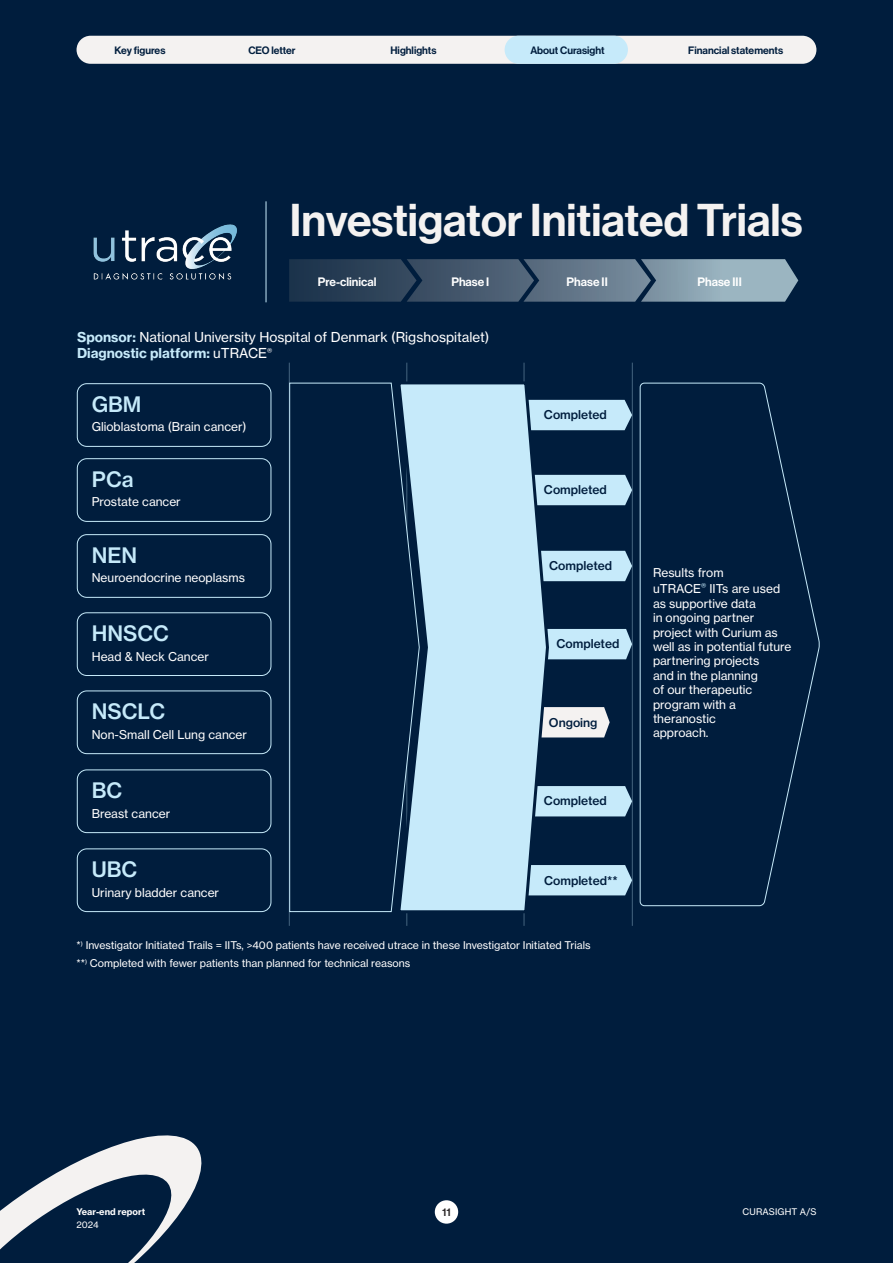
<style>
.page{position:relative;width:893px;height:1263px;background:#001d3d}
.page>*{position:absolute;margin:0;border:0;box-sizing:border-box;transform-origin:0 0}
.H1_vit{font:45px "N Haas Grotesk DS Pro 65 Md";color:#f4f2f1}
.Sid_10__11_rubrik{font:21px "N Haas Grotesk TX Pro 65 Md";color:#c6eafa}
.t1{font:13.5px "N Haas Grotesk TX Pro 55 Rg";color:#fff}
.t2{font:13.5px "N Haas Grotesk TX Pro 75 Bd";color:#c6eafa}
.Sid_10__11_underrubrik{font:12px/14.4px "N Haas Grotesk TX Pro 55 Rg";color:#fff}
.t3{font:12px "N Haas Grotesk TX Pro 65 Md";color:#001d3d}
.Sid_10_11_Phase_titles{font:12px "N Haas Grotesk DS Pro 65 Md";color:#fff}
.t4{font:10.5px "N Haas Grotesk TX Pro 55 Rg";color:#fff}
.MASTER_segment{font:10.5px "N Haas Grotesk DS Pro 65 Md";color:#001d3d}
.t5{font:10.5px "N Haas Grotesk TX Pro 65 Md";color:#231f20}
.t6{font:9px "N Haas Grotesk TX Pro 55 Rg";letter-spacing:.015em;color:#fff}
.t7{font:9px "N Haas Grotesk TX Pro 75 Bd";color:#fff}
.s1{font-family:"N Haas Grotesk TX Pro 75 Bd";color:#c6eafa}
.s2{font-family:"N Haas Grotesk TX Pro 55 Rg";color:#fff}
</style>
<div class="page">
<div style="left:435px;top:1200px;width:23px;height:24px;background:#fff;border-radius:50%"></div>
<svg style="left:0;top:1135px;width:202px;height:128px"></svg>
<div style="left:77px;top:36px;width:739px;height:28px;background:#f4f2f1;border-radius:14px"></div>
<div style="left:505px;top:36px;width:123px;height:28px;background:#c6eafa;border-radius:14px"></div>
<div style="left:550px;top:865px;width:82px;height:30px;background:#c6eafa"></div>
<div style="left:550px;top:400px;width:82px;height:30px;background:#c6eafa"></div>
<svg style="left:640px;top:383px;width:180px;height:523px"></svg>
<div style="left:550px;top:475px;width:82px;height:30px;background:#c6eafa"></div>
<div style="left:550px;top:551px;width:82px;height:30px;background:#c6eafa"></div>
<div style="left:550px;top:629px;width:82px;height:30px;background:#c6eafa"></div>
<svg style="left:550px;top:786px;width:82px;height:30px;background:#bde1f2"></svg>
<svg style="left:550px;top:707px;width:60px;height:30px;background:#e6e6e7"></svg>
<svg style="left:289px;top:259px;width:509px;height:43px;background:#576d80"></svg>
<div style="left:77px;top:383px;width:194px;height:64px;border:1px solid #c6eafa;border-radius:10px"></div>
<div style="left:77px;top:458px;width:194px;height:64px;border:1px solid #c6eafa;border-radius:10px"></div>
<div style="left:77px;top:534px;width:194px;height:63px;border:1px solid #c6eafa;border-radius:10px"></div>
<div style="left:77px;top:613px;width:194px;height:63px;border:1px solid #c6eafa;border-radius:10px"></div>
<div style="left:77px;top:691px;width:194px;height:63px;border:1px solid #c6eafa;border-radius:10px"></div>
<div style="left:77px;top:770px;width:194px;height:63px;border:1px solid #c6eafa;border-radius:10px"></div>
<div style="left:77px;top:849px;width:194px;height:63px;border:1px solid #c6eafa;border-radius:10px"></div>
<hr style="left:407px;top:363px;width:1px;height:563px;background:#c6eafa">
<hr style="left:289px;top:363px;width:1px;height:563px;background:#c6eafa">
<hr style="left:524px;top:363px;width:1px;height:563px;background:#c6eafa">
<hr style="left:632px;top:363px;width:1px;height:563px;background:#c6eafa">
<img style="left:93px;top:224px;width:144px;height:56px">
<svg style="left:289px;top:383px;width:106px;height:529px"></svg>
<svg style="left:395px;top:380px;width:155px;height:535px"></svg>
<hr style="left:266px;top:201px;width:1px;height:101px;background:#c6eafa">
<p class="MASTER_segment" style="left:115px;top:44px;width:52px">Key figures</p>
<p class="MASTER_segment" style="left:248px;top:44px;width:49px">CEO letter</p>
<p class="MASTER_segment" style="left:390px;top:44px;width:48px">Highlights</p>
<p class="MASTER_segment" style="left:530px;top:44px;width:76px">About Curasight</p>
<p class="MASTER_segment" style="left:688px;top:44px;width:96px">Financial statements</p>
<p class="H1_vit" style="left:290px;top:194px;width:514px">Investigator Initiated Trials</p>
<p class="Sid_10_11_Phase_titles" style="left:318px;top:274px;width:60px">Pre-clinical</p>
<p class="Sid_10_11_Phase_titles" style="left:451px;top:274px;width:40px">Phase I</p>
<p class="Sid_10_11_Phase_titles" style="left:567px;top:274px;width:43px">Phase II</p>
<p class="Sid_10_11_Phase_titles" style="left:698px;top:274px;width:46px">Phase III</p>
<p class="t1" style="left:77px;top:329px;width:414px"><span class="s1">Sponsor:</span> National University Hospital of Denmark (Rigshospitalet)</p>
<p class="t2" style="left:77px;top:345px;width:197px">Diagnostic platform: <span class="s2">uTRACE</span><sup>®</sup></p>
<p class="Sid_10__11_rubrik" style="left:92px;top:391px;width:51px">GBM</p>
<p class="Sid_10__11_underrubrik" style="left:92px;top:420px;width:156px">Glioblastoma (Brain cancer)</p>
<p class="Sid_10__11_rubrik" style="left:92px;top:466px;width:43px">PCa</p>
<p class="Sid_10__11_underrubrik" style="left:92px;top:495px;width:91px">Prostate cancer</p>
<p class="Sid_10__11_rubrik" style="left:92px;top:542px;width:47px">NEN</p>
<p class="Sid_10__11_underrubrik" style="left:92px;top:571px;width:155px">Neuroendocrine neoplasms</p>
<p class="Sid_10__11_rubrik" style="left:92px;top:621px;width:79px">HNSCC</p>
<p class="Sid_10__11_underrubrik" style="left:92px;top:649px;width:119px">Head &amp; Neck Cancer</p>
<p class="Sid_10__11_rubrik" style="left:92px;top:698px;width:75px">NSCLC</p>
<p class="Sid_10__11_underrubrik" style="left:92px;top:727px;width:157px">Non-Small Cell Lung cancer</p>
<p class="Sid_10__11_rubrik" style="left:92px;top:777px;width:32px">BC</p>
<p class="Sid_10__11_underrubrik" style="left:92px;top:806px;width:80px">Breast cancer</p>
<p class="Sid_10__11_rubrik" style="left:92px;top:856px;width:47px">UBC</p>
<p class="Sid_10__11_underrubrik" style="left:92px;top:885px;width:129px">Urinary bladder cancer</p>
<p class="t3" style="left:544px;top:407px;width:64px">Completed</p>
<p class="t3" style="left:544px;top:482px;width:64px">Completed</p>
<p class="t3" style="left:549px;top:558px;width:64px">Completed</p>
<p class="t3" style="left:556px;top:636px;width:64px">Completed</p>
<p class="t3" style="left:549px;top:715px;width:50px">Ongoing</p>
<p class="t3" style="left:544px;top:793px;width:64px">Completed</p>
<p class="t3" style="left:544px;top:873px;width:75px">Completed**</p>
<p class="t4" style="left:77px;top:939px;width:516px">*<sup>)</sup> Investigator Initiated Trails = IITs, &gt;400 patients have received utrace in these Investigator Initiated Trials</p>
<p class="t4" style="left:77px;top:957px;width:335px">**<sup>)</sup> Completed with fewer patients than planned for technical reasons</p>
<p class="Sid_10__11_underrubrik" style="left:653px;top:565px;width:72px">Results from</p>
<p class="Sid_10__11_underrubrik" style="left:653px;top:582px;width:140px">uTRACE<sup>®</sup> IITs are used as supportive data<br>in ongoing partner project with Curium as well as in potential future partnering projects<br>and in the planning<br>of our therapeutic program with a theranostic</p>
<p class="Sid_10__11_underrubrik" style="left:653px;top:726px;width:57px">approach.</p>
<p class="t7" style="left:77px;top:1205px;width:70px">Year-end report</p>
<p class="t6" style="left:77px;top:1219px;width:24px">2024</p>
<p class="t5" style="left:442px;top:1206px;width:10px">11</p>
<p class="t6" style="left:743px;top:1206px;width:75px">CURASIGHT A/S</p>
</div>
